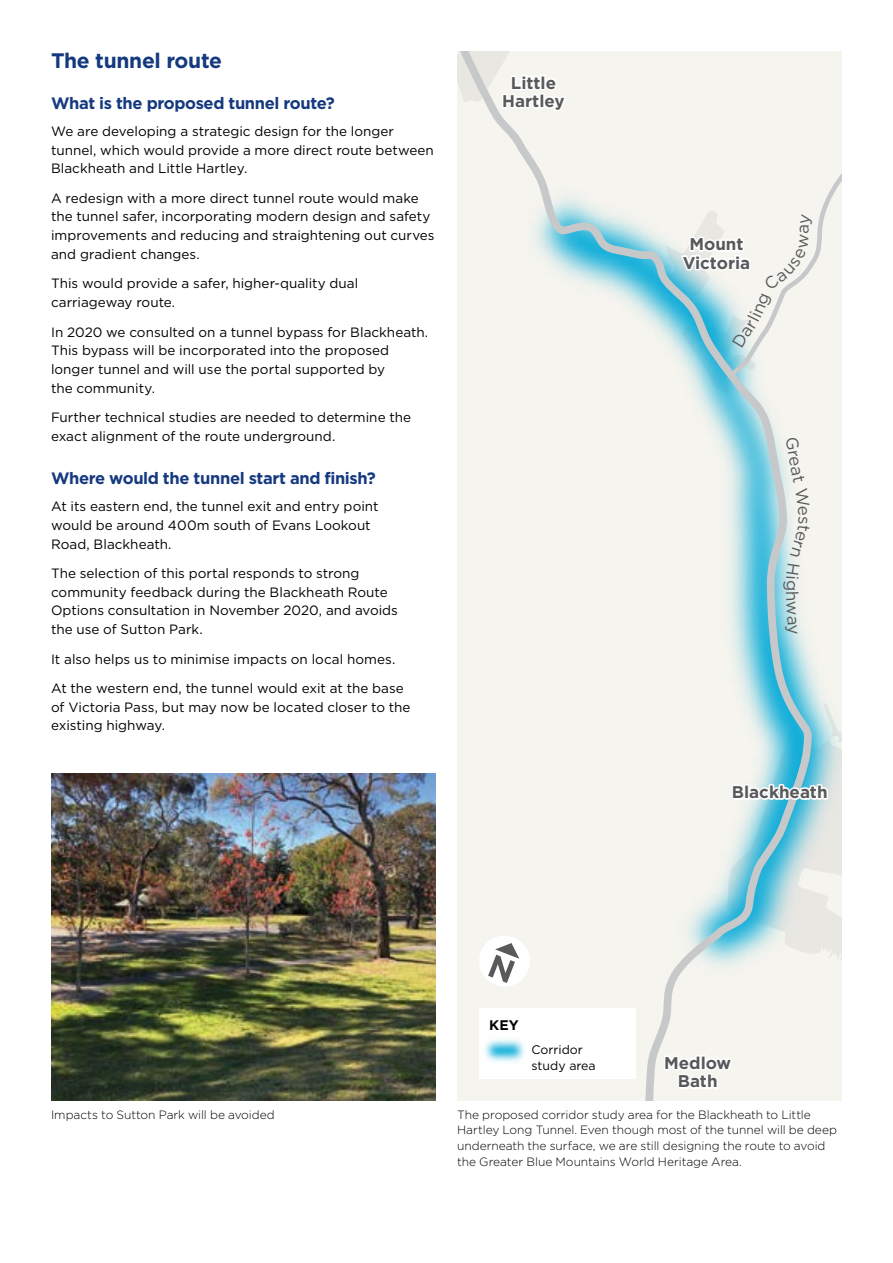
<style>
.page{position:relative;width:893px;height:1263px;background:#fff}
.page>*{position:absolute;margin:0;border:0;box-sizing:border-box;transform-origin:0 0}
._01_H2{font:700 21px "Gotham";letter-spacing:-.015em;color:#15397f}
.t1{font:700 16.95px/18.5px "Gotham";color:#58595b;text-align:center}
.t2{font:16.95px "Gotham";color:#58595b}
._01_H3{font:700 16.5px "Gotham";letter-spacing:-.02em;color:#15397f}
.t3{font:700 13.95px "Gotham";color:#000}
._02_Body{font:13.5px/18.8px "Gotham";color:#000}
.t4{font:12.3px/15.6px "Gotham";color:#000}
.t5{font:300 12px/15.8px "Gotham";letter-spacing:-.005em;color:#000}
</style>
<div class="page">
<svg style="left:457px;top:51px;width:362px;height:1049px;background:#e9efec"></svg>
<svg style="left:727px;top:698px;width:115px;height:312px;background:#bfdfe4"></svg>
<svg style="left:662px;top:1050px;width:73px;height:41px"></svg>
<svg style="left:457px;top:51px;width:112px;height:65px"></svg>
<svg style="left:476px;top:932px;width:57px;height:57px"></svg>
<div style="left:479px;top:1008px;width:157px;height:71px;background:#fff"></div>
<img style="left:457px;top:989px;width:117px;height:111px">
<img style="left:51px;top:774px;width:385px;height:326px">
<svg style="left:785px;top:437px;width:25px;height:78px;background:#f2f2ed"></svg>
<svg style="left:790px;top:524px;width:20px;height:33px"></svg>
<svg style="left:786px;top:563px;width:14px;height:16px"></svg>
<svg style="left:785px;top:592px;width:14px;height:43px"></svg>
<svg style="left:655px;top:121px;width:187px;height:273px;background:#e0ecea"></svg>
<h2 class="_01_H2" style="left:51px;top:46px;width:173px">The tunnel route</h2>
<h3 class="_01_H3" style="left:51px;top:92px;width:285px">What is the proposed tunnel route?</h3>
<p class="_02_Body" style="left:51px;top:121px;width:384px">We are developing a strategic design for the longer tunnel, which would provide a more direct route between<br>Blackheath and Little Hartley.</p>
<p class="_02_Body" style="left:51px;top:188px;width:385px">A redesign with a more direct tunnel route would make the tunnel safer, incorporating modern design and safety improvements and reducing and straightening out curves and gradient changes.</p>
<p class="_02_Body" style="left:51px;top:274px;width:309px">This would provide a safer, higher-quality dual carriageway route.</p>
<p class="_02_Body" style="left:51px;top:322px;width:379px">In 2020 we consulted on a tunnel bypass for Blackheath.<br>This bypass will be incorporated into the proposed longer tunnel and will use the portal supported by<br>the community.</p>
<p class="_02_Body" style="left:51px;top:408px;width:362px">Further technical studies are needed to determine the exact alignment of the route underground.</p>
<h3 class="_01_H3" style="left:51px;top:467px;width:326px">Where would the tunnel start and finish?</h3>
<p class="_02_Body" style="left:51px;top:497px;width:329px">At its eastern end, the tunnel exit and entry point would be around 400m south of Evans Lookout<br>Road, Blackheath.</p>
<p class="_02_Body" style="left:51px;top:563px;width:348px">The selection of this portal responds to strong community feedback during the Blackheath Route Options consultation in November 2020, and avoids the use of Sutton Park.</p>
<p class="_02_Body" style="left:51px;top:649px;width:346px">It also helps us to minimise impacts on local homes.</p>
<p class="_02_Body" style="left:51px;top:678px;width:361px">At the western end, the tunnel would exit at the base of Victoria Pass, but may now be located closer to the existing highway.</p>
<p class="t1" style="left:502px;top:73px;width:64px">Little<br>Hartley</p>
<p class="t1" style="left:683px;top:235px;width:69px">Mount<br>Victoria</p>
<p class="t2" style="left:815px;top:516px;width:10px;rotate:90deg">s</p>
<p class="t2" style="left:803px;top:580px;width:13px;rotate:90deg">g</p>
<p class="t1" style="left:732px;top:783px;width:97px">Blackheath</p>
<p class="t5" style="left:51px;top:1106px;width:225px">Impacts to Sutton Park will be avoided</p>
<p class="t3" style="left:489px;top:1015px;width:31px">KEY</p>
<p class="t4" style="left:532px;top:1042px;width:66px">Corridor study area</p>
<p class="t5" style="left:457px;top:1106px;width:381px">The proposed corridor study area for the Blackheath to Little Hartley Long Tunnel. Even though most of the tunnel will be deep underneath the surface, we are still designing the route to avoid the Greater Blue Mountains World Heritage Area.</p>
<p class="t1" style="left:664px;top:1053px;width:69px">Medlow<br>Bath</p>
</div>
